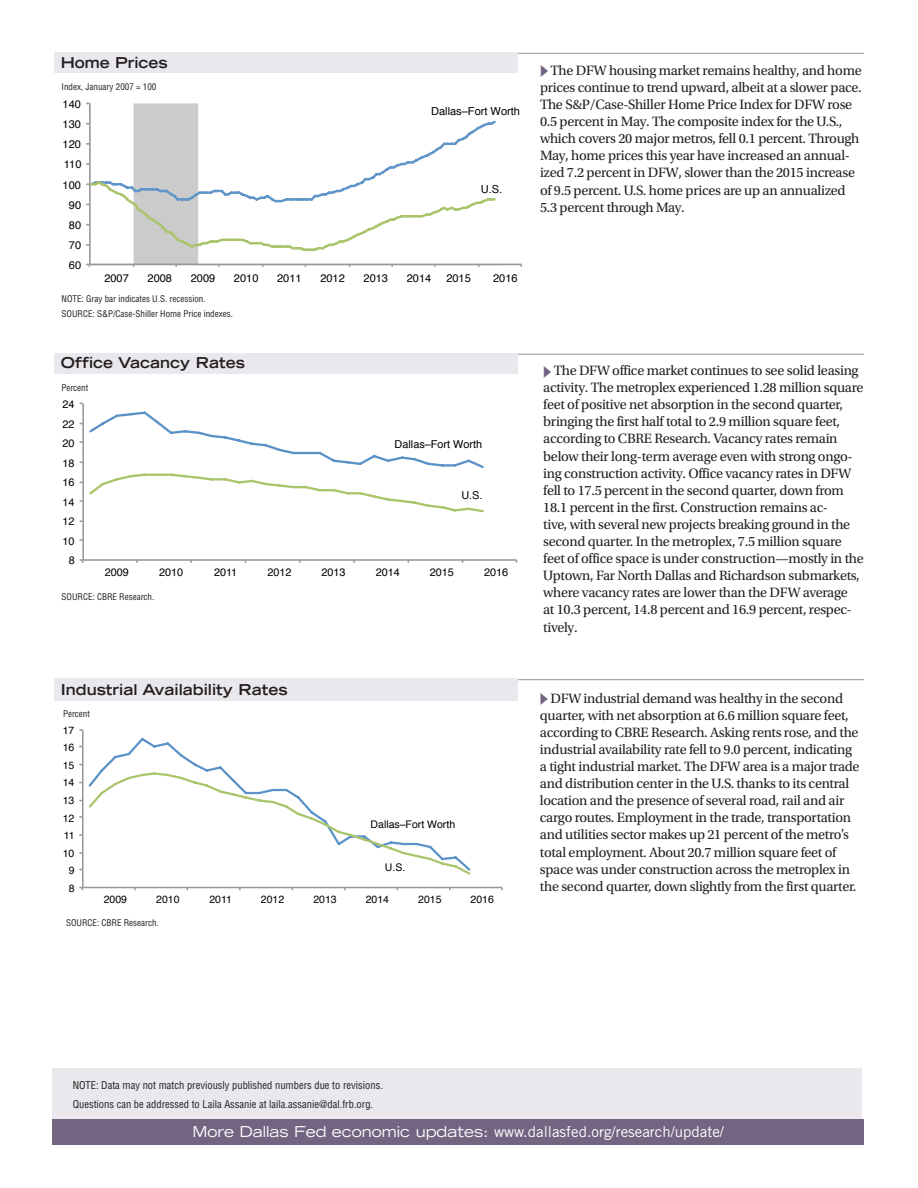
<style>
.page{position:relative;width:918px;height:1188px;background:#fff}
.page>*{position:absolute;margin:0;border:0;box-sizing:border-box;transform-origin:0 0}
.t1{font:15px "Trade Gothic LT Std";color:#fff}
.SectionHead{font:700 expanded 15px "Trade Gothic LT Std";color:#231f20}
.t2{font:14.25px/17.1px "Utopia Std";letter-spacing:-.02em;color:#231f20}
.t3{font:11.1px "Helvetica";color:#000}
.t4{font:10.8px "Helvetica";color:#000}
.Notes{font:condensed 10.5px "Helvetica LT Std";color:#231f20}
.t5{font:10.5px "Helvetica";color:#000}
.Notes-2{font:condensed 9px "Helvetica LT Std";color:#231f20}
.axislabels{font:condensed 9px "Helvetica LT Std";color:#231f20}
.s1{font-stretch:expanded}
</style>
<div class="page">
<div style="left:52px;top:1068px;width:810px;height:50px;background:#eae8ed"></div>
<div style="left:52px;top:1119px;width:812px;height:26px;background:#736582"></div>
<hr style="left:54px;top:354px;width:810px;height:1px;background:#939598">
<div style="left:54px;top:353px;width:463px;height:20px;background:#eae8ed"></div>
<hr style="left:82px;top:404px;width:2px;height:156px;background:#979797">
<hr style="left:83px;top:559px;width:433px;height:2px;background:#979797">
<svg style="left:80px;top:403px;width:404px;height:111px"></svg>
<hr style="left:82px;top:730px;width:2px;height:158px;background:#979797">
<hr style="left:83px;top:887px;width:419px;height:1px;background:#979797">
<svg style="left:100px;top:738px;width:126px;height:33px"></svg>
<svg style="left:79px;top:771px;width:392px;height:106px"></svg>
<hr style="left:54px;top:679px;width:810px;height:1px;background:#939598">
<div style="left:54px;top:678px;width:463px;height:23px;background:#eae8ed"></div>
<hr style="left:54px;top:53px;width:810px;height:1px;background:#939598">
<div style="left:54px;top:52px;width:463px;height:20px;background:#eae8ed"></div>
<svg style="left:91px;top:103px;width:410px;height:161px"></svg>
<hr style="left:89px;top:103px;width:2px;height:161px;background:#989898">
<hr style="left:90px;top:264px;width:432px;height:1px;background:#989898">
<svg style="left:86px;top:119px;width:412px;height:134px"></svg>
<p class="SectionHead" style="left:61px;top:52px;width:109px">Home Prices</p>
<p class="axislabels" style="left:62px;top:82px;width:96px">Index, January 2007 = 100</p>
<p class="t3" style="left:63px;top:96px;width:20px">140</p>
<p class="t3" style="left:63px;top:116px;width:20px">130</p>
<p class="t3" style="left:63px;top:136px;width:20px">120</p>
<p class="t3" style="left:64px;top:156px;width:19px">110</p>
<p class="t3" style="left:63px;top:176px;width:20px">100</p>
<p class="t3" style="left:69px;top:196px;width:14px">90</p>
<p class="t3" style="left:69px;top:216px;width:14px">80</p>
<p class="t3" style="left:69px;top:237px;width:14px">70</p>
<p class="t3" style="left:69px;top:257px;width:14px">60</p>
<p class="t3" style="left:431px;top:103px;width:90px">Dallas–Fort Worth</p>
<p class="t3" style="left:481px;top:181px;width:23px">U.S.</p>
<p class="t3" style="left:104px;top:270px;width:26px">2007</p>
<p class="t3" style="left:148px;top:270px;width:26px">2008</p>
<p class="t3" style="left:191px;top:270px;width:26px">2009</p>
<p class="t3" style="left:234px;top:270px;width:26px">2010</p>
<p class="t3" style="left:277px;top:270px;width:26px">2011</p>
<p class="t3" style="left:320px;top:270px;width:26px">2012</p>
<p class="t3" style="left:364px;top:270px;width:26px">2013</p>
<p class="t3" style="left:407px;top:270px;width:26px">2014</p>
<p class="t3" style="left:446px;top:270px;width:26px">2015</p>
<p class="t3" style="left:493px;top:270px;width:26px">2016</p>
<p class="Notes-2" style="left:62px;top:293px;width:146px">NOTE: Gray bar indicates U.S. recession.</p>
<p class="Notes-2" style="left:62px;top:309px;width:173px">SOURCE: S&amp;P/Case-Shiller Home Price indexes.</p>
<p class="SectionHead" style="left:61px;top:353px;width:186px">Office Vacancy Rates</p>
<p class="axislabels" style="left:62px;top:382px;width:28px">Percent</p>
<p class="t4" style="left:63px;top:396px;width:14px">24</p>
<p class="t4" style="left:63px;top:415px;width:14px">22</p>
<p class="t4" style="left:63px;top:435px;width:14px">20</p>
<p class="t4" style="left:63px;top:455px;width:14px">18</p>
<p class="t4" style="left:63px;top:474px;width:14px">16</p>
<p class="t4" style="left:63px;top:494px;width:14px">14</p>
<p class="t4" style="left:63px;top:513px;width:14px">12</p>
<p class="t4" style="left:63px;top:533px;width:14px">10</p>
<p class="t4" style="left:69px;top:552px;width:8px">8</p>
<p class="t4" style="left:395px;top:436px;width:89px">Dallas–Fort Worth</p>
<p class="t4" style="left:461px;top:487px;width:23px">U.S.</p>
<p class="t4" style="left:105px;top:564px;width:26px">2009</p>
<p class="t4" style="left:159px;top:564px;width:26px">2010</p>
<p class="t4" style="left:214px;top:564px;width:25px">2011</p>
<p class="t4" style="left:267px;top:564px;width:26px">2012</p>
<p class="t4" style="left:322px;top:564px;width:26px">2013</p>
<p class="t4" style="left:376px;top:564px;width:26px">2014</p>
<p class="t4" style="left:430px;top:564px;width:26px">2015</p>
<p class="t4" style="left:484px;top:564px;width:26px">2016</p>
<p class="Notes-2" style="left:62px;top:591px;width:94px">SOURCE: CBRE Research.</p>
<p class="SectionHead" style="left:61px;top:680px;width:228px">Industrial Availability Rates</p>
<p class="axislabels" style="left:63px;top:708px;width:28px">Percent</p>
<p class="t5" style="left:63px;top:722px;width:13px">17</p>
<p class="t5" style="left:63px;top:740px;width:13px">16</p>
<p class="t5" style="left:63px;top:757px;width:13px">15</p>
<p class="t5" style="left:63px;top:775px;width:13px">14</p>
<p class="t5" style="left:63px;top:792px;width:13px">13</p>
<p class="t5" style="left:63px;top:810px;width:13px">12</p>
<p class="t5" style="left:64px;top:827px;width:12px">11</p>
<p class="t5" style="left:63px;top:845px;width:13px">10</p>
<p class="t5" style="left:69px;top:862px;width:7px">9</p>
<p class="t5" style="left:69px;top:880px;width:7px">8</p>
<p class="t5" style="left:371px;top:817px;width:86px">Dallas–Fort Worth</p>
<p class="t5" style="left:385px;top:859px;width:22px">U.S.</p>
<p class="t5" style="left:104px;top:892px;width:25px">2009</p>
<p class="t5" style="left:156px;top:892px;width:25px">2010</p>
<p class="t5" style="left:209px;top:892px;width:24px">2011</p>
<p class="t5" style="left:261px;top:892px;width:25px">2012</p>
<p class="t5" style="left:313px;top:892px;width:25px">2013</p>
<p class="t5" style="left:366px;top:892px;width:25px">2014</p>
<p class="t5" style="left:418px;top:892px;width:25px">2015</p>
<p class="t5" style="left:471px;top:892px;width:25px">2016</p>
<p class="Notes-2" style="left:66px;top:917px;width:94px">SOURCE: CBRE Research.</p>
<p class="t2" style="left:540px;top:62px;width:323px;text-indent:10px">The DFW housing market remains healthy, and home prices continue to trend upward, albeit at a slower pace.<br>The S&amp;P/Case-Shiller Home Price Index for DFW rose 0.5 percent in May. The composite index for the U.S., which covers 20 major metros, fell 0.1 percent. Through May, home prices this year have increased an annual&shy;ized 7.2 percent in DFW, slower than the 2015 increase of 9.5 percent. U.S. home prices are up an annualized 5.3 percent through May.</p>
<p class="t2" style="left:543px;top:362px;width:322px;text-indent:10px">The DFW office market continues to see solid leasing activity. The metroplex experienced 1.28 million square feet of positive net absorption in the second quarter, bringing the first half total to 2.9 million square feet, according to CBRE Research. Vacancy rates remain below their long-term average even with strong ongo&shy;ing construction activity. Office vacancy rates in DFW fell to 17.5 percent in the second quarter, down from 18.1 percent in the first. Construction remains ac-<br>tive, with several new projects breaking ground in the second quarter. In the metroplex, 7.5 million square feet of office space is under construction—mostly in the Uptown, Far North Dallas and Richardson submarkets, where vacancy rates are lower than the DFW average<br>at 10.3 percent, 14.8 percent and 16.9 percent, respec&shy;tively.</p>
<p class="t2" style="left:540px;top:690px;width:321px;text-indent:10px">DFW industrial demand was healthy in the second quarter, with net absorption at 6.6 million square feet, according to CBRE Research. Asking rents rose, and the industrial availability rate fell to 9.0 percent, indicating a tight industrial market. The DFW area is a major trade and distribution center in the U.S. thanks to its central location and the presence of several road, rail and air cargo routes. Employment in the trade, transportation and utilities sector makes up 21 percent of the metro’s total employment. About 20.7 million square feet of space was under construction across the metroplex in the second quarter, down slightly from the first quarter.</p>
<p class="Notes" style="left:73px;top:1079px;width:312px">NOTE: Data may not match previously published numbers due to revisions.</p>
<p class="Notes" style="left:73px;top:1097px;width:302px">Questions can be addressed to Laila Assanie at laila.assanie@dal.frb.org.</p>
<p class="t1" style="left:192px;top:1123px;width:533px"><span class="s1">More Dallas Fed economic updates:</span> www.dallasfed.org/research/update/</p>
</div>
